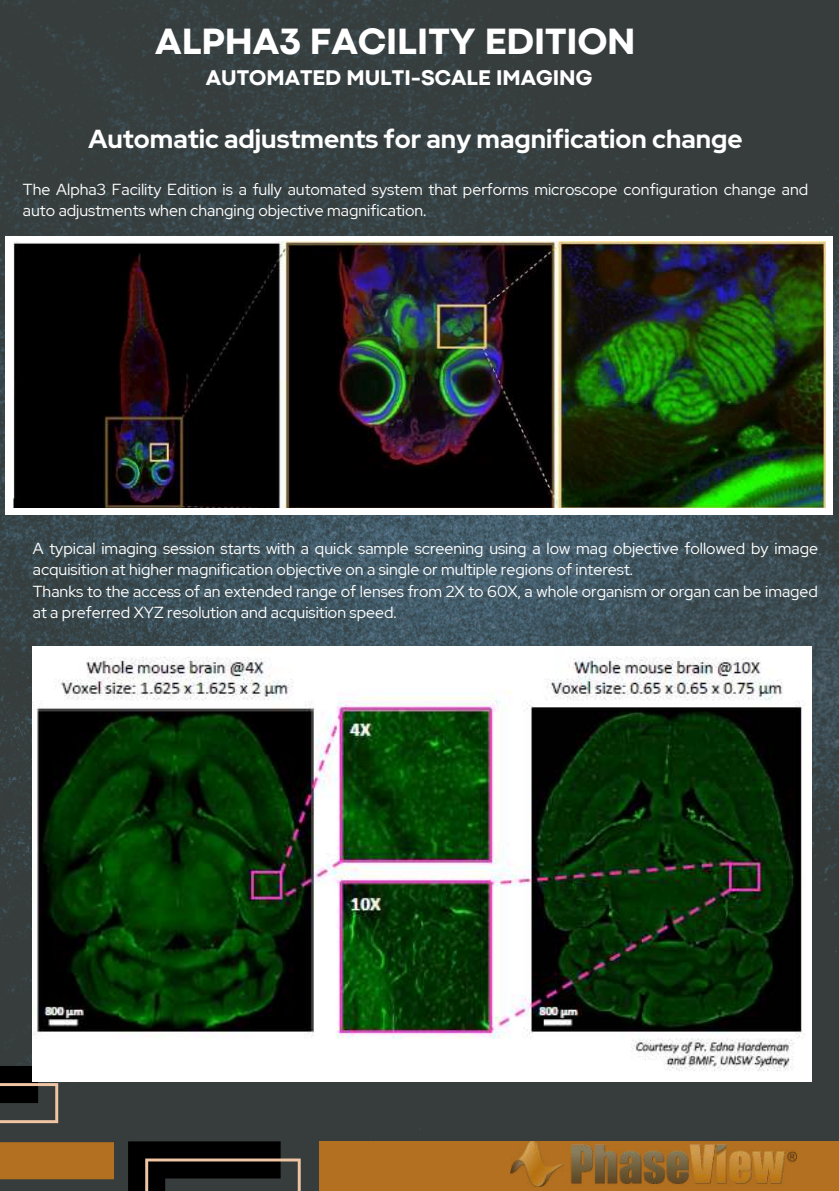
<style>
.page{position:relative;width:839px;height:1191px;background:#fff}
.page>*{position:absolute;margin:0;border:0;box-sizing:border-box;transform-origin:0 0}
.t1{font:800 38.2px "Codec Pro";color:#fff}
.t2{font:700 26px "Red Hat Display";color:#fff}
.t3{font:800 22.2px "Codec Pro";color:#fff}
.t4{font:16px/21.2px "Red Hat Display";color:#fff}
</style>
<div class="page">
<svg style="left:128px;top:1189px;width:173px;height:2px"></svg>
<img style="left:0;top:0;width:838px;height:1189px">
<div style="left:319px;top:1141px;width:519px;height:50px;background:#b27020"></div>
<img style="left:33px;top:647px;width:778px;height:435px">
<div style="left:6px;top:236px;width:826px;height:278px;background:#fff"></div>
<img style="left:511px;top:1141px;width:285px;height:45px">
<img style="left:14px;top:242px;width:811px;height:265px">
<h1 class="t1" style="left:155px;top:27px;width:482px">ALPHA3 FACILITY EDITION</h1>
<h3 class="t3" style="left:206px;top:70px;width:388px">AUTOMATED MULTI-SCALE IMAGING</h3>
<h2 class="t2" style="left:88px;top:122px;width:655px">Automatic adjustments for any magnification change</h2>
<p class="t4" style="left:23px;top:179px;width:786px">The Alpha3 Facility Edition is a fully automated system that performs microscope configuration change and auto adjustments when changing objective magnification.</p>
<p class="t4" style="left:33px;top:538px;width:786px">A typical imaging session starts with a quick sample screening using a low mag objective followed by image acquisition at higher magnification objective on a single or multiple regions of interest.<br>Thanks to the access of an extended range of lenses from 2X to 60X, a whole organism or organ can be imaged at a preferred XYZ resolution and acquisition speed.</p>
</div>
